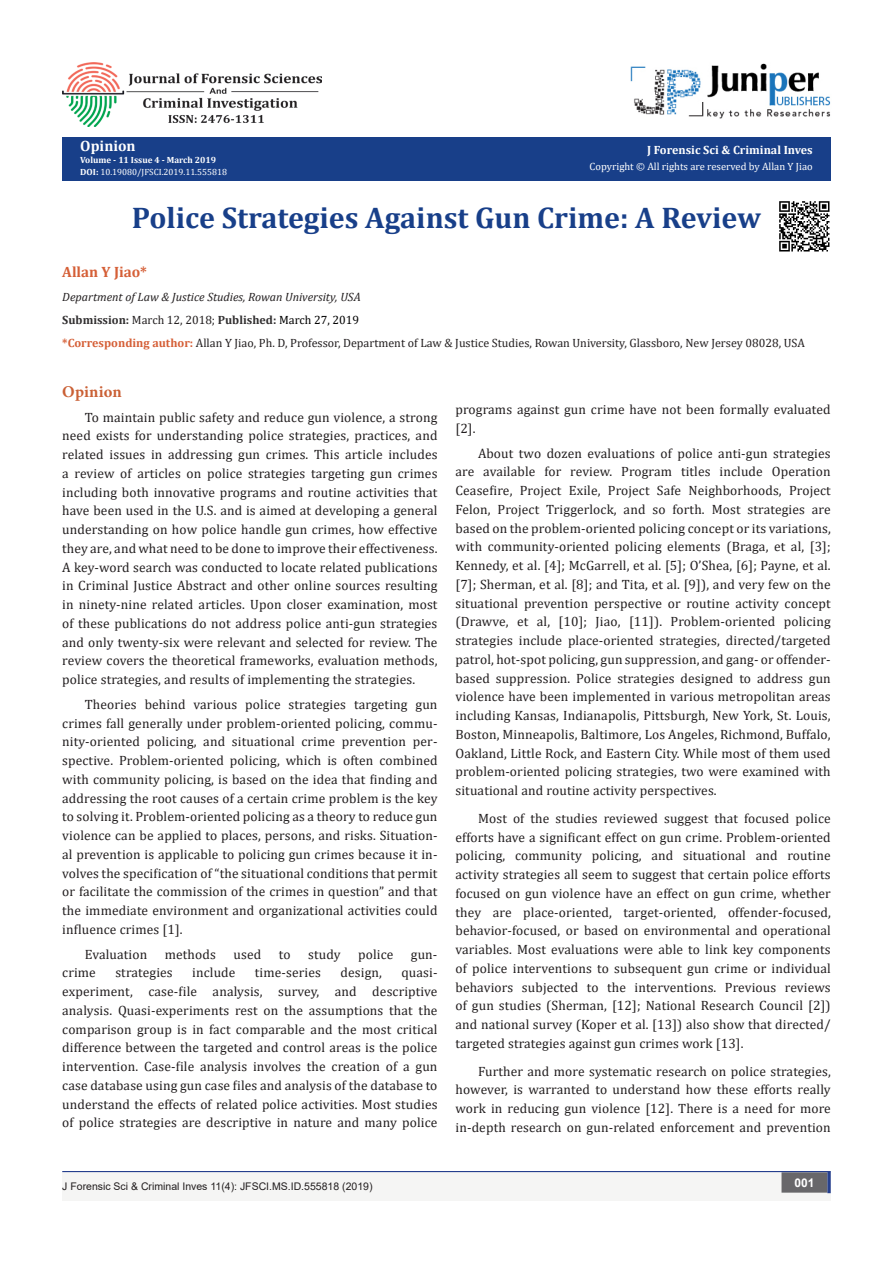
<style>
.page{position:relative;width:893px;height:1263px;background:#fff}
.page>*{position:absolute;margin:0;border:0;box-sizing:border-box;transform-origin:0 0}
.t1{font:700 30px "Cambria";color:#183f89}
.t2{font:700 16.5px "Minion Pro";letter-spacing:.01em;color:#ca6035}
.t3{font:700 15px "Cambria";color:#d55f37}
.t4{font:700 15px "Cambria";color:#fff}
.t5{font:13.5px/18.8px "Cambria";letter-spacing:.01em;color:#231f20;text-align:justify}
.t6{font:12px "Cambria";color:#231f20}
.t7{font:italic 12px "Cambria";color:#231f20}
.t8{font:700 12px "Cambria";color:#312f30}
.t9{font:700 12px "Cambria";color:#fff}
.t10{font:700 12px "Arial";color:#fff}
.t11{font:10.5px "Arial";color:#231f20}
.t12{font:10.5px "Cambria";color:#fff}
.t13{font:9px "Cambria";color:#fff}
.t14{font:700 9px "Cambria";color:#fff}
.s1{font-weight:700}
.s2{font-weight:400;color:#231f20}
.s3{font-weight:400;color:#000}
.s4{font-weight:700;color:#d55f37}
</style>
<div class="page">
<div style="left:62px;top:137px;width:769px;height:44px;background:#183f89"></div>
<div style="left:62px;top:1172px;width:769px;height:29px;background:#f5f5f4"></div>
<div style="left:782px;top:1173px;width:45px;height:19px;background:#68676a"></div>
<div style="left:781px;top:1172px;width:46px;height:20px;border:2px solid #68676a"></div>
<svg style="left:827px;top:1172px;width:4px;height:21px"></svg>
<hr style="left:62px;top:1171px;width:769px;height:1px;background:#253f8e">
<img style="left:630px;top:63px;width:201px;height:56px">
<img style="left:62px;top:62px;width:260px;height:65px">
<img style="left:779px;top:201px;width:51px;height:51px">
<p class="t4" style="left:80px;top:135px;width:57px">Opinion</p>
<p class="t14" style="left:80px;top:154px;width:137px">Volume - 11 Issue 4 - March 2019</p>
<p class="t13" style="left:80px;top:167px;width:148px"><span class="s1">DOI:</span> 10.19080/JFSCI.2019.11.555818</p>
<p class="t9" style="left:647px;top:142px;width:167px">J Forensic Sci &amp; Criminal Inves</p>
<p class="t12" style="left:590px;top:160px;width:225px">Copyright © All rights are reserved by Allan Y Jiao</p>
<p class="t1" style="left:132px;top:197px;width:631px">Police Strategies Against Gun Crime: A Review</p>
<p class="t3" style="left:62px;top:261px;width:86px">Allan Y Jiao*</p>
<p class="t7" style="left:62px;top:288px;width:300px">Department of Law &amp; Justice Studies, Rowan University, USA</p>
<p class="t8" style="left:62px;top:311px;width:298px">Submission: <span class="s2">March 12, 2018;</span> Published: <span class="s3">March 27, 2019</span></p>
<p class="t6" style="left:62px;top:336px;width:744px"><span class="s4">*Corresponding author:</span> Allan Y Jiao, Ph. D, Professor, Department of Law &amp; Justice Studies, Rowan University, Glassboro, New Jersey 08028, USA</p>
<p class="t2" style="left:62px;top:380px;width:61px">Opinion</p>
<p class="t5" style="left:62px;top:408px;width:377px;text-indent:22px">To maintain public safety and reduce gun violence, a strong need exists for understanding police strategies, practices, and related issues in addressing gun crimes. This article includes a review of articles on police strategies targeting gun crimes including both innovative programs and routine activities that have been used in the U.S. and is aimed at developing a general understanding on how police handle gun crimes, how effective they are, and what need to be done to improve their effectiveness.<br>A key-word search was conducted to locate related publications in Criminal Justice Abstract and other online sources resulting in ninety-nine related articles. Upon closer examination, most of these publications do not address police anti-gun strategies and only twenty-six were relevant and selected for review. The review covers the theoretical frameworks, evaluation methods, police strategies, and results of implementing the strategies.</p>
<p class="t5" style="left:62px;top:695px;width:377px;text-indent:22px">Theories behind various police strategies targeting gun crimes fall generally under problem-oriented policing, commu&shy;nity-oriented policing, and situational crime prevention per&shy;spective. Problem-oriented policing, which is often combined with community policing, is based on the idea that finding and addressing the root causes of a certain crime problem is the key to solving it. Problem-oriented policing as a theory to reduce gun violence can be applied to places, persons, and risks. Situation&shy;al prevention is applicable to policing gun crimes because it in&shy;volves the specification of “the situational conditions that permit or facilitate the commission of the crimes in question” and that the immediate environment and organizational activities could influence crimes [1].</p>
<p class="t5" style="left:85px;top:945px;width:64px">Evaluation</p>
<p class="t5" style="left:165px;top:945px;width:53px">methods</p>
<p class="t5" style="left:233px;top:945px;width:29px">used</p>
<p class="t5" style="left:279px;top:945px;width:13px">to</p>
<p class="t5" style="left:308px;top:945px;width:34px">study</p>
<p class="t5" style="left:358px;top:945px;width:37px">police</p>
<p class="t5" style="left:411px;top:945px;width:28px">gun-</p>
<p class="t5" style="left:62px;top:963px;width:35px">crime</p>
<p class="t5" style="left:115px;top:963px;width:59px">strategies</p>
<p class="t5" style="left:192px;top:963px;width:45px">include</p>
<p class="t5" style="left:255px;top:963px;width:68px">time-series</p>
<p class="t5" style="left:340px;top:963px;width:43px">design,</p>
<p class="t5" style="left:62px;top:963px;width:377px;text-indent:339px">quasi&shy;experiment, case-file analysis, survey, and descriptive analysis. Quasi-experiments rest on the assumptions that the comparison group is in fact comparable and the most critical difference between the targeted and control areas is the police intervention. Case-file analysis involves the creation of a gun case database using gun case files and analysis of the database to understand the effects of related police activities. Most studies of police strategies are descriptive in nature and many police</p>
<p class="t11" style="left:62px;top:1179px;width:312px">J Forensic Sci &amp; Criminal Inves 11(4): JFSCI.MS.ID.555818 (2019)</p>
<p class="t5" style="left:455px;top:400px;width:377px">programs against gun crime have not been formally evaluated [2].</p>
<p class="t5" style="left:455px;top:444px;width:377px;text-indent:22px">About two dozen evaluations of police anti-gun strategies are available for review. Program titles include Operation Ceasefire, Project Exile, Project Safe Neighborhoods, Project Felon, Project Triggerlock, and so forth. Most strategies are based on the problem-oriented policing concept or its variations, with community-oriented policing elements (Braga, et al, [3]; Kennedy, et al. [4]; McGarrell, et al. [5]; O’Shea, [6]; Payne, et al. [7]; Sherman, et al. [8]; and Tita, et al. [9]), and very few on the situational prevention perspective or routine activity concept (Drawve, et al, [10]; Jiao, [11]). Problem-oriented policing strategies include place-oriented strategies, directed/targeted patrol, hot-spot policing, gun suppression, and gang- or offender&shy;based suppression. Police strategies designed to address gun violence have been implemented in various metropolitan areas including Kansas, Indianapolis, Pittsburgh, New York, St. Louis, Boston, Minneapolis, Baltimore, Los Angeles, Richmond, Buffalo, Oakland, Little Rock, and Eastern City. While most of them used problem-oriented policing strategies, two were examined with situational and routine activity perspectives.</p>
<p class="t5" style="left:455px;top:809px;width:377px;text-indent:22px">Most of the studies reviewed suggest that focused police efforts have a significant effect on gun crime. Problem-oriented policing, community policing, and situational and routine activity strategies all seem to suggest that certain police efforts focused on gun violence have an effect on gun crime, whether they are place-oriented, target-oriented, offender-focused, behavior-focused, or based on environmental and operational variables. Most evaluations were able to link key components of police interventions to subsequent gun crime or individual behaviors subjected to the interventions. Previous reviews of gun studies (Sherman, [12]; National Research Council [2]) and national survey (Koper et al. [13]) also show that directed/ targeted strategies against gun crimes work [13].</p>
<p class="t5" style="left:455px;top:1062px;width:377px;text-indent:22px">Further and more systematic research on police strategies, however, is warranted to understand how these efforts really work in reducing gun violence [12]. There is a need for more in-depth research on gun-related enforcement and prevention</p>
<p class="t10" style="left:794px;top:1174px;width:22px">001</p>
</div>
